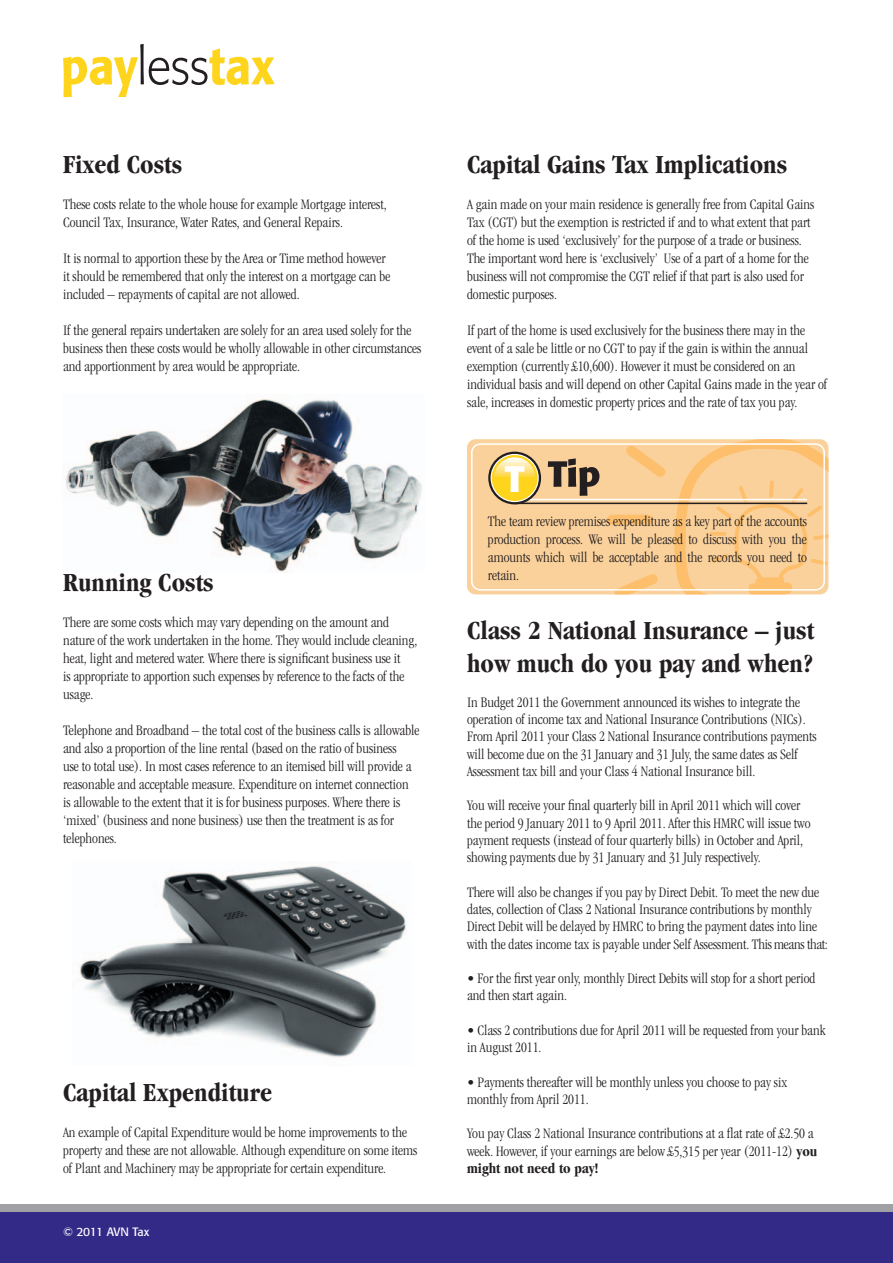
<style>
.page{position:relative;width:893px;height:1263px;background:#fff}
.page>*{position:absolute;margin:0;border:0;box-sizing:border-box;transform-origin:0 0}
.t1{font:700 36.6px "Formata";color:#fff}
.t2{font:700 condensed 27px/32.4px "Garamond";color:#231f20}
.t3{font:300 condensed 15px/18px "Garamond";color:#231f20}
.t4{font:12px "Formata";letter-spacing:-.04em;color:#fff}
.s1{font-weight:700}
</style>
<div class="page">
<div style="left:0;top:1204px;width:893px;height:59px;background:#a1a1a5"></div>
<div style="left:0;top:1213px;width:893px;height:50px;background:#332986"></div>
<svg style="left:63px;top:44px;width:212px;height:53px"></svg>
<div style="left:467px;top:439px;width:361px;height:155px;background:#fbd19b;border-radius:9px"></div>
<svg style="left:607px;top:439px;width:221px;height:155px"></svg>
<svg style="left:548px;top:458px;width:51px;height:38px"></svg>
<div style="left:471px;top:443px;width:354px;height:148px;border:2px solid #fff;border-radius:9px"></div>
<hr style="left:514px;top:503px;width:293px;height:1px;background:#231f20">
<hr style="left:514px;top:499px;width:293px;height:1px;background:#fff">
<svg style="left:488px;top:452px;width:53px;height:52px"></svg>
<svg style="left:491px;top:454px;width:48px;height:48px"></svg>
<svg style="left:492px;top:455px;width:46px;height:46px"></svg>
<div style="left:494px;top:478px;width:41px;height:21px;background:#fed41d"></div>
<hr style="left:494px;top:477px;width:41px;height:1px;background:#fed41d">
<hr style="left:494px;top:475px;width:41px;height:2px;background:#ffd638">
<hr style="left:494px;top:474px;width:41px;height:1px;background:#fed84d">
<hr style="left:494px;top:472px;width:41px;height:2px;background:#ffdb63">
<hr style="left:494px;top:471px;width:41px;height:1px;background:#ffdf74">
<hr style="left:494px;top:469px;width:41px;height:2px;background:#ffe383">
<hr style="left:494px;top:468px;width:41px;height:1px;background:#ffe692">
<hr style="left:494px;top:466px;width:41px;height:2px;background:#ffe9a2">
<hr style="left:494px;top:465px;width:41px;height:1px;background:#ffecb0">
<hr style="left:494px;top:463px;width:41px;height:2px;background:#feefbe">
<hr style="left:494px;top:462px;width:41px;height:1px;background:#fef4cf">
<hr style="left:494px;top:460px;width:41px;height:1px;background:#fef8df">
<hr style="left:494px;top:458px;width:41px;height:2px;background:#fefbee">
<hr style="left:494px;top:457px;width:41px;height:1px;background:#fff">
<img style="left:66px;top:399px;width:356px;height:173px">
<img style="left:72px;top:866px;width:335px;height:192px">
<h2 class="t2" style="left:63px;top:148px;width:121px">Fixed Costs</h2>
<p class="t3" style="left:63px;top:195px;width:325px">These costs relate to the whole house for example Mortgage interest,<br>Council Tax, Insurance, Water Rates, and General Repairs.</p>
<p class="t3" style="left:63px;top:249px;width:329px">It is normal to apportion these by the Area or Time method however it should be remembered that only the interest on a mortgage can be included – repayments of capital are not allowed.</p>
<p class="t3" style="left:63px;top:321px;width:360px">If the general repairs undertaken are solely for an area used solely for the business then these costs would be wholly allowable in other circumstances and apportionment by area would be appropriate.</p>
<h2 class="t2" style="left:63px;top:566px;width:152px">Running Costs</h2>
<p class="t3" style="left:63px;top:613px;width:356px">There are some costs which may vary depending on the amount and nature of the work undertaken in the home. They would include cleaning, heat, light and metered water. Where there is significant business use it<br>is appropriate to apportion such expenses by reference to the facts of the usage.</p>
<p class="t3" style="left:63px;top:721px;width:358px">Telephone and Broadband – the total cost of the business calls is allowable and also a proportion of the line rental (based on the ratio of business<br>use to total use). In most cases reference to an itemised bill will provide a reasonable and acceptable measure. Expenditure on internet connection is allowable to the extent that it is for business purposes. Where there is ‘mixed’ (business and none business) use then the treatment is as for telephones.</p>
<h2 class="t2" style="left:63px;top:1076px;width:211px">Capital Expenditure</h2>
<p class="t3" style="left:63px;top:1123px;width:356px">An example of Capital Expenditure would be home improvements to the property and these are not allowable. Although expenditure on some items of Plant and Machinery may be appropriate for certain expenditure.</p>
<p class="t4" style="left:63px;top:1224px;width:88px">© 2011 AVN Tax</p>
<h2 class="t2" style="left:467px;top:148px;width:322px">Capital Gains Tax Implications</h2>
<p class="t3" style="left:467px;top:195px;width:349px">A gain made on your main residence is generally free from Capital Gains Tax (CGT) but the exemption is restricted if and to what extent that part of the home is used ‘exclusively’ for the purpose of a trade or business.<br>The important word here is ‘exclusively’ Use of a part of a home for the business will not compromise the CGT relief if that part is also used for domestic purposes.</p>
<p class="t3" style="left:467px;top:321px;width:362px">If part of the home is used exclusively for the business there may in the event of a sale be little or no CGT to pay if the gain is within the annual exemption (currently £10,600). However it must be considered on an individual basis and will depend on other Capital Gains made in the year of sale, increases in domestic property prices and the rate of tax you pay.</p>
<h1 class="t1" style="left:505px;top:456px;width:21px">T</h1>
<p class="t3" style="left:488px;top:513px;width:320px;text-align:justify">The team review premises expenditure as a key part of the accounts production process. We will be pleased to discuss with you the amounts which will be acceptable and the records you need to retain.</p>
<h2 class="t2" style="left:467px;top:614px;width:349px">Class 2 National Insurance – just how much do you pay and when?</h2>
<p class="t3" style="left:467px;top:694px;width:351px;line-height:17.2px">In Budget 2011 the Government announced its wishes to integrate the operation of income tax and National Insurance Contributions (NICs).<br>From April 2011 your Class 2 National Insurance contributions payments will become due on the 31 January and 31 July, the same dates as Self Assessment tax bill and your Class 4 National Insurance bill.</p>
<p class="t3" style="left:467px;top:797px;width:345px;line-height:17.2px">You will receive your final quarterly bill in April 2011 which will cover the period 9 January 2011 to 9 April 2011. After this HMRC will issue two payment requests (instead of four quarterly bills) in October and April, showing payments due by 31 January and 31 July respectively.</p>
<p class="t3" style="left:467px;top:883px;width:362px;line-height:17.2px">There will also be changes if you pay by Direct Debit. To meet the new due dates, collection of Class 2 National Insurance contributions by monthly Direct Debit will be delayed by HMRC to bring the payment dates into line with the dates income tax is payable under Self Assessment. This means that:</p>
<p class="t3" style="left:467px;top:970px;width:350px;line-height:17.2px">• For the first year only, monthly Direct Debits will stop for a short period and then start again.</p>
<p class="t3" style="left:467px;top:1021px;width:360px;line-height:17.2px">• Class 2 contributions due for April 2011 will be requested from your bank in August 2011.</p>
<p class="t3" style="left:467px;top:1073px;width:322px;line-height:17.2px">• Payments thereafter will be monthly unless you choose to pay six monthly from April 2011.</p>
<p class="t3" style="left:467px;top:1125px;width:352px;line-height:17.2px">You pay Class 2 National Insurance contributions at a flat rate of £2.50 a week. However, if your earnings are below £5,315 per year (2011-12) <span class="s1">you might not need to pay!</span></p>
</div>
